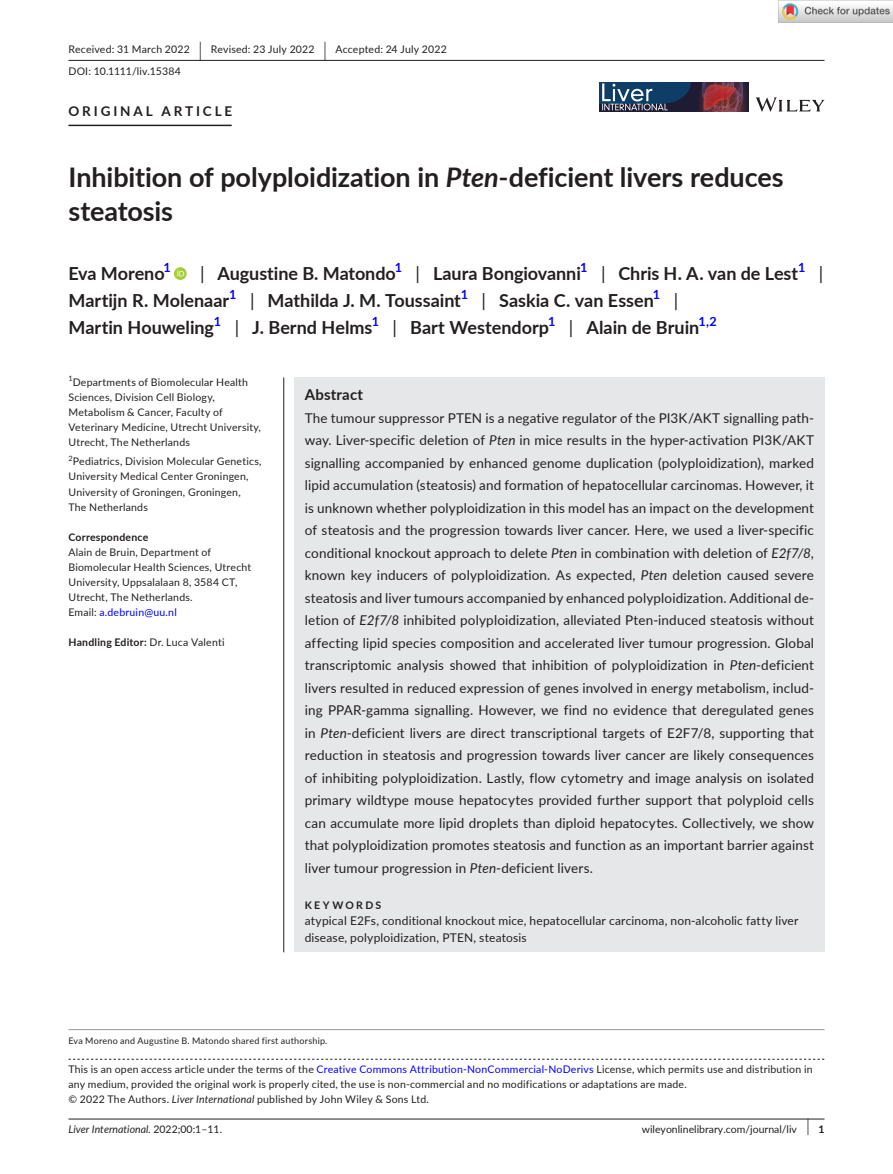
<style>
.page{position:relative;width:893px;height:1174px;background:#fff}
.page>*{position:absolute;margin:0;border:0;box-sizing:border-box;transform-origin:0 0}
.t1{font:700 27px/34.5px "Lato";letter-spacing:-.005em;color:#231f20}
.t2{font:700 18px "Lato";color:#231f20}
.t3{font:18px "Lato";color:#231f20}
.t4{font:700 15px "Lato";letter-spacing:.015em;color:#231f20}
.t5{font:13.5px/22.5px "Lato";letter-spacing:.01em;color:#231f20;text-align:justify}
.t6{font:700 13.5px "Lato";letter-spacing:.215em;color:#231f20}
.t7{font:700 12.6px "Lato";color:#00f}
.t8{font:12px/16.5px "Lato";letter-spacing:.015em;color:#231f20}
.t9{font:10.5px/15px "Lato";letter-spacing:.02em;color:#231f20}
.t10{font:700 10.5px "Lato";letter-spacing:.02em;color:#231f20}
.t11{font:10.5px "Lato";color:#231f20}
.t12{font:italic 10.5px "Lato";color:#231f20}
.t13{font:700 10.5px "Lato";letter-spacing:.22em;color:#231f20}
.t14{font:9px "Lato";letter-spacing:.025em;color:#231f20}
.t15{font:7.35px "Lato";color:#231f20}
.s1{font-size:19.65px}
.s2{font-style:italic}
.s3{font-weight:400}
.s4{color:#00f}
.s5{font-style:normal}
.s6{font-size:17.4px}
.s7{font-weight:700}
</style>
<div class="page">
<hr style="left:68px;top:1118px;width:756px;height:1px;background:#231f20">
<svg style="left:756px;top:97px;width:68px;height:15px"></svg>
<img style="left:599px;top:82px;width:149px;height:30px">
<div style="left:599px;top:82px;width:63px;height:22px;background:#0e3e67"></div>
<svg style="left:602px;top:82px;width:89px;height:28px"></svg>
<hr style="left:68px;top:60px;width:756px;height:1px;background:#231f20">
<hr style="left:68px;top:125px;width:164px;height:1px;background:#231f20">
<svg style="left:174px;top:267px;width:13px;height:13px"></svg>
<svg style="left:177px;top:269px;width:7px;height:7px"></svg>
<svg style="left:68px;top:1058px;width:756px;height:1px"></svg>
<hr style="left:68px;top:1029px;width:756px;height:1px;background:#939598">
<div style="left:294px;top:377px;width:530px;height:575px;background:#e6e7e9"></div>
<hr style="left:283px;top:377px;width:1px;height:575px;background:#231f20">
<img style="left:779px;top:0;width:114px;height:23px">
<p class="t9" style="left:68px;top:38px;width:380px;line-height:21.8px">Received: 31 March 2022 <span class="s1">|</span> Revised: 23 July 2022 <span class="s1">|</span> Accepted: 24 July 2022<br>DOI: 10.1111/liv.15384</p>
<p class="t6" style="left:68px;top:101px;width:165px">ORIGINAL ARTICLE</p>
<h1 class="t1" style="left:68px;top:159px;width:717px">Inhibition of polyploidization in <span class="s2">Pten</span>-deficient livers reduces steatosis</h1>
<h2 class="t2" style="left:68px;top:260px;width:98px">Eva Moreno</h2>
<p class="t7" style="left:164px;top:258px;width:9px">1</p>
<h2 class="t2" style="left:200px;top:260px;width:197px"><span class="s3">|</span> Augustine B. Matondo</h2>
<p class="t7" style="left:395px;top:258px;width:9px">1</p>
<h2 class="t2" style="left:416px;top:260px;width:167px"><span class="s3">|</span> Laura Bongiovanni</h2>
<p class="t7" style="left:580px;top:258px;width:9px">1</p>
<h2 class="t2" style="left:601px;top:260px;width:199px"><span class="s3">|</span> Chris H. A. van de Lest</h2>
<p class="t7" style="left:798px;top:258px;width:9px">1</p>
<h2 class="t3" style="left:819px;top:260px;width:6px">|</h2>
<h2 class="t2" style="left:68px;top:287px;width:162px">Martijn R. Molenaar</h2>
<p class="t7" style="left:229px;top:285px;width:9px">1</p>
<h2 class="t2" style="left:250px;top:287px;width:212px"><span class="s3">|</span> Mathilda J. M. Toussaint</h2>
<p class="t7" style="left:461px;top:285px;width:9px">1</p>
<h2 class="t2" style="left:482px;top:287px;width:174px"><span class="s3">|</span> Saskia C. van Essen</h2>
<p class="t7" style="left:653px;top:285px;width:9px">1</p>
<h2 class="t3" style="left:674px;top:287px;width:6px">|</h2>
<h2 class="t2" style="left:68px;top:314px;width:147px">Martin Houweling</h2>
<p class="t7" style="left:214px;top:312px;width:9px">1</p>
<h2 class="t2" style="left:235px;top:314px;width:139px"><span class="s3">|</span> J. Bernd Helms</h2>
<p class="t7" style="left:372px;top:312px;width:9px">1</p>
<h2 class="t2" style="left:393px;top:314px;width:158px"><span class="s3">|</span> Bart Westendorp</h2>
<p class="t7" style="left:548px;top:312px;width:9px">1</p>
<h2 class="t2" style="left:569px;top:314px;width:132px"><span class="s3">|</span> Alain de Bruin</h2>
<p class="t7" style="left:698px;top:312px;width:20px">1,2</p>
<p class="t15" style="left:68px;top:373px;width:6px">1</p>
<p class="t9" style="left:68px;top:374px;width:194px;text-indent:4px">Departments of Biomolecular Health Sciences, Division Cell Biology, Metabolism &amp; Cancer, Faculty of Veterinary Medicine, Utrecht University, Utrecht, The Netherlands</p>
<p class="t9" style="left:68px;top:454px;width:195px"><sup>2</sup>Pediatrics, Division Molecular Genetics, University Medical Center Groningen, University of Groningen, Groningen,<br>The Netherlands</p>
<p class="t10" style="left:68px;top:529px;width:81px">Correspondence</p>
<p class="t9" style="left:68px;top:544px;width:184px">Alain de Bruin, Department of<br>Biomolecular Health Sciences, Utrecht<br>University, Uppsalalaan 8, 3584 CT,<br>Utrecht, The Netherlands.<br>Email: <span class="s4">a.debruin@uu.nl</span></p>
<p class="t10" style="left:68px;top:634px;width:158px">Handling Editor: <span class="s3">Dr. Luca Valenti</span></p>
<p class="t4" style="left:305px;top:383px;width:60px">Abstract</p>
<p class="t5" style="left:305px;top:406px;width:511px">The tumour suppressor PTEN is a negative regulator of the PI3K/AKT signalling path&shy;way. Liver-specific deletion of <span class="s2">Pten</span> in mice results in the hyper-activation PI3K/AKT signalling accompanied by enhanced genome duplication (polyploidization), marked lipid accumulation (steatosis) and formation of hepatocellular carcinomas. However, it is unknown whether polyploidization in this model has an impact on the development of steatosis and the progression towards liver cancer. Here, we used a liver-specific conditional knockout approach to delete <span class="s2">Pten</span> in combination with deletion of <span class="s2">E2f7/8</span>, known key inducers of polyploidization. As expected, <span class="s2">Pten</span> deletion caused severe steatosis and liver tumours accompanied by enhanced polyploidization. Additional de&shy;letion of <span class="s2">E2f7/8</span> inhibited polyploidization, alleviated Pten-induced steatosis without affecting lipid species composition and accelerated liver tumour progression. Global transcriptomic analysis showed that inhibition of polyploidization in <span class="s2">Pten</span>-deficient livers resulted in reduced expression of genes involved in energy metabolism, includ&shy;ing PPAR-gamma signalling. However, we find no evidence that deregulated genes in <span class="s2">Pten</span>-deficient livers are direct transcriptional targets of E2F7/8, supporting that reduction in steatosis and progression towards liver cancer are likely consequences of inhibiting polyploidization. Lastly, flow cytometry and image analysis on isolated primary wildtype mouse hepatocytes provided further support that polyploid cells can accumulate more lipid droplets than diploid hepatocytes. Collectively, we show that polyploidization promotes steatosis and function as an important barrier against liver tumour progression in <span class="s2">Pten</span>-deficient livers.</p>
<p class="t13" style="left:305px;top:897px;width:78px">KEYWORDS</p>
<p class="t8" style="left:305px;top:912px;width:495px">atypical E2Fs, conditional knockout mice, hepatocellular carcinoma, non-alcoholic fatty liver disease, polyploidization, PTEN, steatosis</p>
<p class="t14" style="left:68px;top:1033px;width:260px">Eva Moreno and Augustine B. Matondo shared first authorship.</p>
<p class="t9" style="left:68px;top:1061px;width:746px">This is an open access article under the terms of the <span class="s4">Creative Commons Attribution-NonCommercial-NoDerivs</span> License, which permits use and distribution in any medium, provided the original work is properly cited, the use is non-commercial and no modifications or adaptations are made.<br>© 2022 The Authors. <span class="s2">Liver International</span> published by John Wiley &amp; Sons Ltd.</p>
<p class="t12" style="left:68px;top:1121px;width:155px">Liver International. <span class="s5">2022;00:1–11.</span></p>
<p class="t11" style="left:642px;top:1121px;width:184px">wileyonlinelibrary.com/journal/liv <span class="s6">|</span> <span class="s7">1</span></p>
</div>
